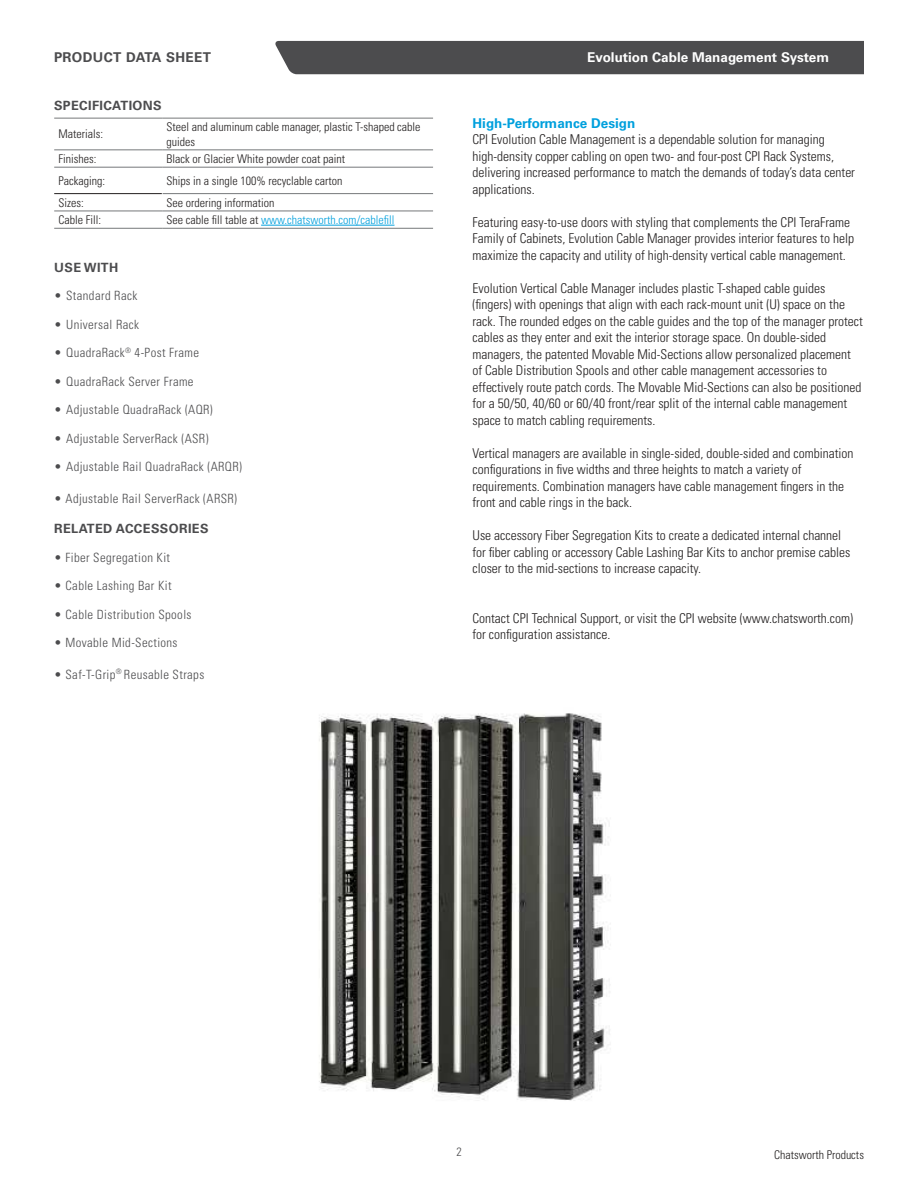
<style>
.page{position:relative;width:918px;height:1188px;background:#fff}
.page>*{position:absolute;margin:0;border:0;box-sizing:border-box;transform-origin:0 0}
.t1{font:300 condensed 13.5px/16.5px "Univers LT Std";color:#221f1f}
.t2{font:700 13.5px "Univers LT Std";color:#fff}
.t3{font:700 13.5px "Univers LT Std";color:#00a0dd}
.t4{font:700 13.5px "Univers LT Std";letter-spacing:.03em;color:#4c4c4e}
.t5{font:300 condensed 12.75px "Univers LT Std";letter-spacing:.03em;color:#4c4c4e}
.t6{font:700 12.75px "Univers LT Std";letter-spacing:.03em;color:#4c4c4e}
.t7{font:300 condensed 12px/14.4px "Univers LT Std";color:#221f1f}
.t8{font:300 condensed 12px "Univers LT Std";color:#00a0dd}
.t9{font:300 condensed 12px "Univers LT Std";color:#4c4c4e}
.s1{color:#221f1f}
</style>
<div class="page">
<div style="left:275px;top:41px;width:589px;height:33px;background:#4c4c4e"></div>
<hr style="left:54px;top:118px;width:108px;height:1px;background:#76787a">
<hr style="left:162px;top:118px;width:271px;height:1px;background:#76787a">
<hr style="left:54px;top:149px;width:108px;height:1px;background:#76787a">
<hr style="left:162px;top:149px;width:271px;height:1px;background:#76787a">
<hr style="left:54px;top:167px;width:108px;height:1px;background:#76787a">
<hr style="left:162px;top:167px;width:271px;height:1px;background:#76787a">
<hr style="left:163px;top:193px;width:270px;height:1px;background:#76787a">
<hr style="left:54px;top:211px;width:108px;height:1px;background:#76787a">
<hr style="left:162px;top:211px;width:271px;height:1px;background:#76787a">
<hr style="left:54px;top:228px;width:108px;height:1px;background:#76787a">
<hr style="left:162px;top:228px;width:271px;height:1px;background:#76787a">
<hr style="left:54px;top:193px;width:108px;height:1px;background:#221f1f">
<hr style="left:261px;top:225px;width:133px;height:1px;background:#00a0dd">
<img style="left:319px;top:713px;width:291px;height:388px">
<p class="t4" style="left:54px;top:52px;width:159px">PRODUCT DATA SHEET</p>
<p class="t6" style="left:54px;top:101px;width:109px">SPECIFICATIONS</p>
<p class="t7" style="left:59px;top:128px;width:46px">Materials:</p>
<p class="t7" style="left:167px;top:121px;width:256px">Steel and aluminum cable manager, plastic T-shaped cable guides</p>
<p class="t7" style="left:59px;top:152px;width:39px">Finishes:</p>
<p class="t7" style="left:167px;top:152px;width:180px">Black or Glacier White powder coat paint</p>
<p class="t7" style="left:59px;top:174px;width:48px">Packaging:</p>
<p class="t7" style="left:167px;top:174px;width:177px">Ships in a single 100% recyclable carton</p>
<p class="t7" style="left:59px;top:196px;width:27px">Sizes:</p>
<p class="t7" style="left:167px;top:196px;width:109px">See ordering information</p>
<p class="t7" style="left:59px;top:213px;width:44px">Cable Fill:</p>
<p class="t8" style="left:167px;top:215px;width:229px"><span class="s1">See cable fill table at</span> www.chatsworth.com/cablefill</p>
<p class="t6" style="left:54px;top:262px;width:66px">USE WITH</p>
<p class="t5" style="left:54px;top:291px;width:85px">• Standard Rack</p>
<p class="t5" style="left:54px;top:319px;width:86px">• Universal Rack</p>
<p class="t5" style="left:54px;top:348px;width:146px">• QuadraRack<sup>®</sup> 4-Post Frame</p>
<p class="t5" style="left:54px;top:376px;width:141px">• QuadraRack Server Frame</p>
<p class="t5" style="left:54px;top:405px;width:160px">• Adjustable QuadraRack (AQR)</p>
<p class="t5" style="left:54px;top:433px;width:156px">• Adjustable ServerRack (ASR)</p>
<p class="t5" style="left:54px;top:462px;width:189px">• Adjustable Rail QuadraRack (ARQR)</p>
<p class="t5" style="left:54px;top:493px;width:184px">• Adjustable Rail ServerRack (ARSR)</p>
<p class="t6" style="left:54px;top:524px;width:156px">RELATED ACCESSORIES</p>
<p class="t5" style="left:54px;top:552px;width:117px">• Fiber Segregation Kit</p>
<p class="t5" style="left:54px;top:581px;width:119px">• Cable Lashing Bar Kit</p>
<p class="t5" style="left:54px;top:609px;width:139px">• Cable Distribution Spools</p>
<p class="t5" style="left:54px;top:638px;width:125px">• Movable Mid-Sections</p>
<p class="t5" style="left:54px;top:669px;width:152px">• Saf-T-Grip<sup>®</sup> Reusable Straps</p>
<p class="t2" style="left:587px;top:52px;width:243px">Evolution Cable Management System</p>
<p class="t3" style="left:472px;top:117px;width:164px">High-Performance Design</p>
<p class="t1" style="left:472px;top:132px;width:384px">CPI Evolution Cable Management is a dependable solution for managing high-density copper cabling on open two- and four-post CPI Rack Systems, delivering increased performance to match the demands of today’s data center applications.</p>
<p class="t1" style="left:472px;top:215px;width:383px">Featuring easy-to-use doors with styling that complements the CPI TeraFrame<br>Family of Cabinets, Evolution Cable Manager provides interior features to help maximize the capacity and utility of high-density vertical cable management.</p>
<p class="t1" style="left:472px;top:281px;width:392px">Evolution Vertical Cable Manager includes plastic T-shaped cable guides (fingers) with openings that align with each rack-mount unit (U) space on the rack. The rounded edges on the cable guides and the top of the manager protect cables as they enter and exit the interior storage space. On double-sided managers, the patented Movable Mid-Sections allow personalized placement of Cable Distribution Spools and other cable management accessories to effectively route patch cords. The Movable Mid-Sections can also be positioned for a 50/50, 40/60 or 60/40 front/rear split of the internal cable management space to match cabling requirements.</p>
<p class="t1" style="left:472px;top:446px;width:382px">Vertical managers are available in single-sided, double-sided and combination configurations in five widths and three heights to match a variety of requirements. Combination managers have cable management fingers in the front and cable rings in the back.</p>
<p class="t1" style="left:472px;top:528px;width:379px">Use accessory Fiber Segregation Kits to create a dedicated internal channel for fiber cabling or accessory Cable Lashing Bar Kits to anchor premise cables closer to the mid-sections to increase capacity.</p>
<p class="t1" style="left:472px;top:611px;width:382px">Contact CPI Technical Support, or visit the CPI website (www.chatsworth.com) for configuration assistance.</p>
<p class="t9" style="left:457px;top:1147px;width:7px">2</p>
<p class="t7" style="left:774px;top:1148px;width:91px">Chatsworth Products</p>
</div>
